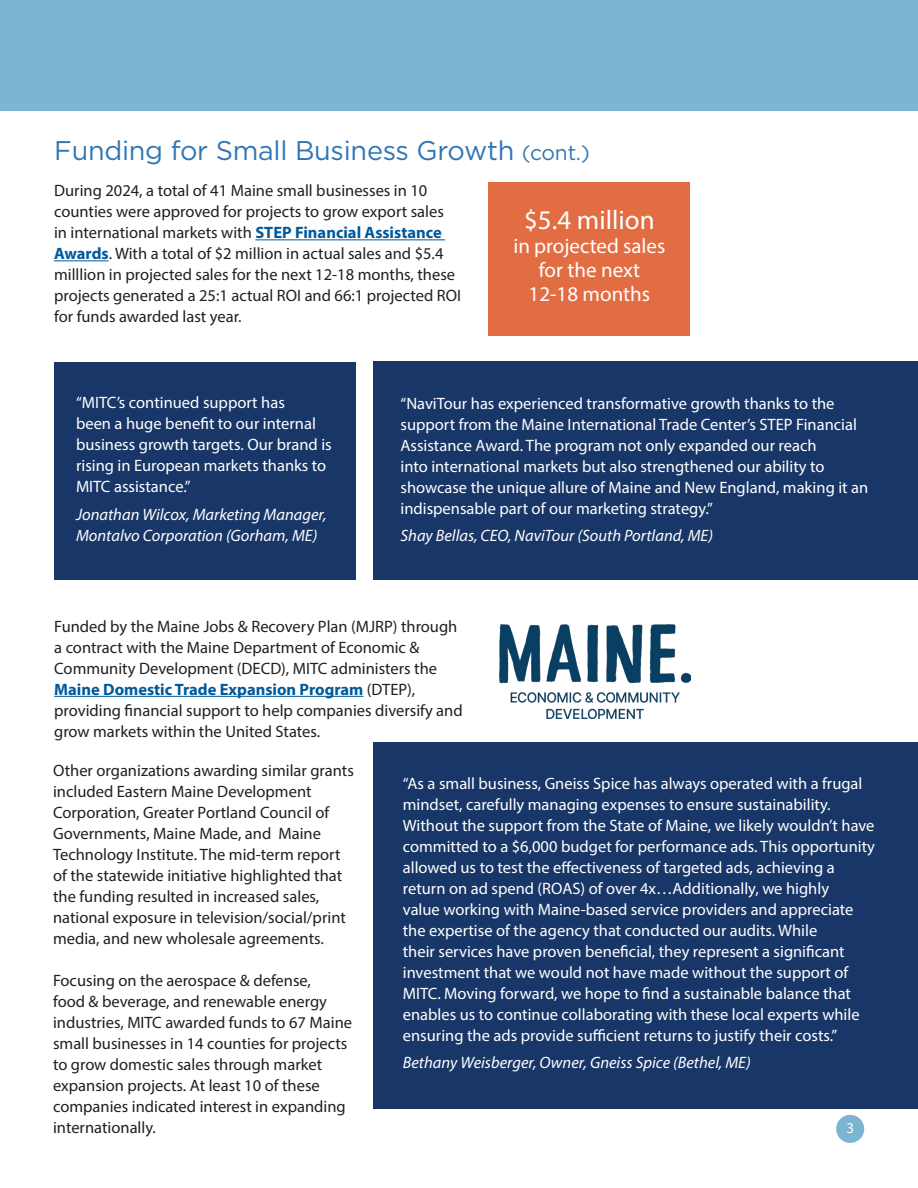
<style>
.page{position:relative;width:918px;height:1188px;background:#fff}
.page>*{position:absolute;margin:0;border:0;box-sizing:border-box;transform-origin:0 0}
.t1{font:27px "Gotham HTF";letter-spacing:-.01em;color:#3076b5}
.t2{font:27px "Myriad Pro";color:#fff}
.t3{font:21px/24px "Myriad Pro";color:#fff;text-align:center}
.t4{font:16.5px/21px "Myriad Pro";color:#fff}
.t5{font:16.5px/21px "Myriad Pro";color:#231f20}
.t6{font:italic 16.5px/21px "Myriad Pro";color:#fff}
.t7{font:15px "Myriad Pro";color:#fff}
.s1{font-size:21px}
.s2{font-weight:700;color:#01599c}
</style>
<div class="page">
<div style="left:0;top:0;width:918px;height:110px;background:#7bb5d1"></div>
<div style="left:836px;top:1115px;width:28px;height:28px;background:#7bb5d1;border-radius:50%"></div>
<hr style="left:255px;top:239px;width:190px;height:1px;background:#01599c">
<hr style="left:54px;top:260px;width:55px;height:1px;background:#01599c">
<div style="left:489px;top:182px;width:201px;height:154px;background:#e36d43"></div>
<hr style="left:54px;top:696px;width:309px;height:1px;background:#01599c">
<div style="left:374px;top:361px;width:544px;height:219px;background:#183667"></div>
<div style="left:54px;top:363px;width:301px;height:217px;background:#183667"></div>
<div style="left:374px;top:742px;width:544px;height:367px;background:#183667"></div>
<img style="left:499px;top:624px;width:191px;height:94px">
<p class="t1" style="left:54px;top:135px;width:537px">Funding for Small Business Growth <span class="s1">(cont.)</span></p>
<p class="t5" style="left:54px;top:180px;width:408px">During 2024, a total of 41 Maine small businesses in 10 counties were approved for projects to grow export sales<br>in international markets with <span class="s2">STEP Financial Assistance Awards</span>. With a total of $2 million in actual sales and $5.4 milllion in projected sales for the next 12-18 months, these projects generated a 25:1 actual ROI and 66:1 projected ROI for funds awarded last year.</p>
<p class="t2" style="left:524px;top:203px;width:132px">$5.4 million</p>
<p class="t3" style="left:513px;top:233px;width:153px">in projected sales for the next</p>
<p class="t3" style="left:529px;top:281px;width:123px">12-18 months</p>
<p class="t4" style="left:76px;top:392px;width:257px">“MITC’s continued support has<br>been a huge benefit to our internal business growth targets. Our brand is rising in European markets thanks to<br>MITC assistance.”</p>
<p class="t6" style="left:76px;top:504px;width:252px">Jonathan Wilcox, Marketing Manager,<br>Montalvo Corporation (Gorham, ME)</p>
<p class="t4" style="left:400px;top:392px;width:469px">“NaviTour has experienced transformative growth thanks to the support from the Maine International Trade Center’s STEP Financial Assistance Award. The program not only expanded our reach<br>into international markets but also strengthened our ability to showcase the unique allure of Maine and New England, making it an indispensable part of our marketing strategy.”</p>
<p class="t6" style="left:400px;top:525px;width:314px">Shay Bellas, CEO, NaviTour (South Portland, ME)</p>
<p class="t5" style="left:54px;top:615px;width:410px">Funded by the Maine Jobs &amp; Recovery Plan (MJRP) through a contract with the Maine Department of Economic &amp; Community Development (DECD), MITC administers the <span class="s2">Maine Domestic Trade Expansion Program</span> (DTEP), providing financial support to help companies diversify and grow markets within the United States.</p>
<p class="t5" style="left:53px;top:759px;width:302px">Other organizations awarding similar grants included Eastern Maine Development Corporation, Greater Portland Council of Governments, Maine Made, and Maine Technology Institute. The mid-term report of the statewide initiative highlighted that the funding resulted in increased sales, national exposure in television/social/print media, and new wholesale agreements.</p>
<p class="t5" style="left:53px;top:969px;width:301px">Focusing on the aerospace &amp; defense,<br>food &amp; beverage, and renewable energy industries, MITC awarded funds to 67 Maine small businesses in 14 counties for projects to grow domestic sales through market expansion projects. At least 10 of these companies indicated interest in expanding internationally.</p>
<p class="t4" style="left:403px;top:772px;width:474px">“As a small business, Gneiss Spice has always operated with a frugal mindset, carefully managing expenses to ensure sustainability.<br>Without the support from the State of Maine, we likely wouldn’t have committed to a $6,000 budget for performance ads. This opportunity allowed us to test the effectiveness of targeted ads, achieving a return on ad spend (ROAS) of over 4x…Additionally, we highly<br>value working with Maine-based service providers and appreciate the expertise of the agency that conducted our audits. While<br>their services have proven beneficial, they represent a significant investment that we would not have made without the support of MITC. Moving forward, we hope to find a sustainable balance that enables us to continue collaborating with these local experts while ensuring the ads provide sufficient returns to justify their costs.”</p>
<p class="t6" style="left:403px;top:1052px;width:349px">Bethany Weisberger, Owner, Gneiss Spice (Bethel, ME)</p>
<p class="t7" style="left:846px;top:1119px;width:9px">3</p>
</div>
